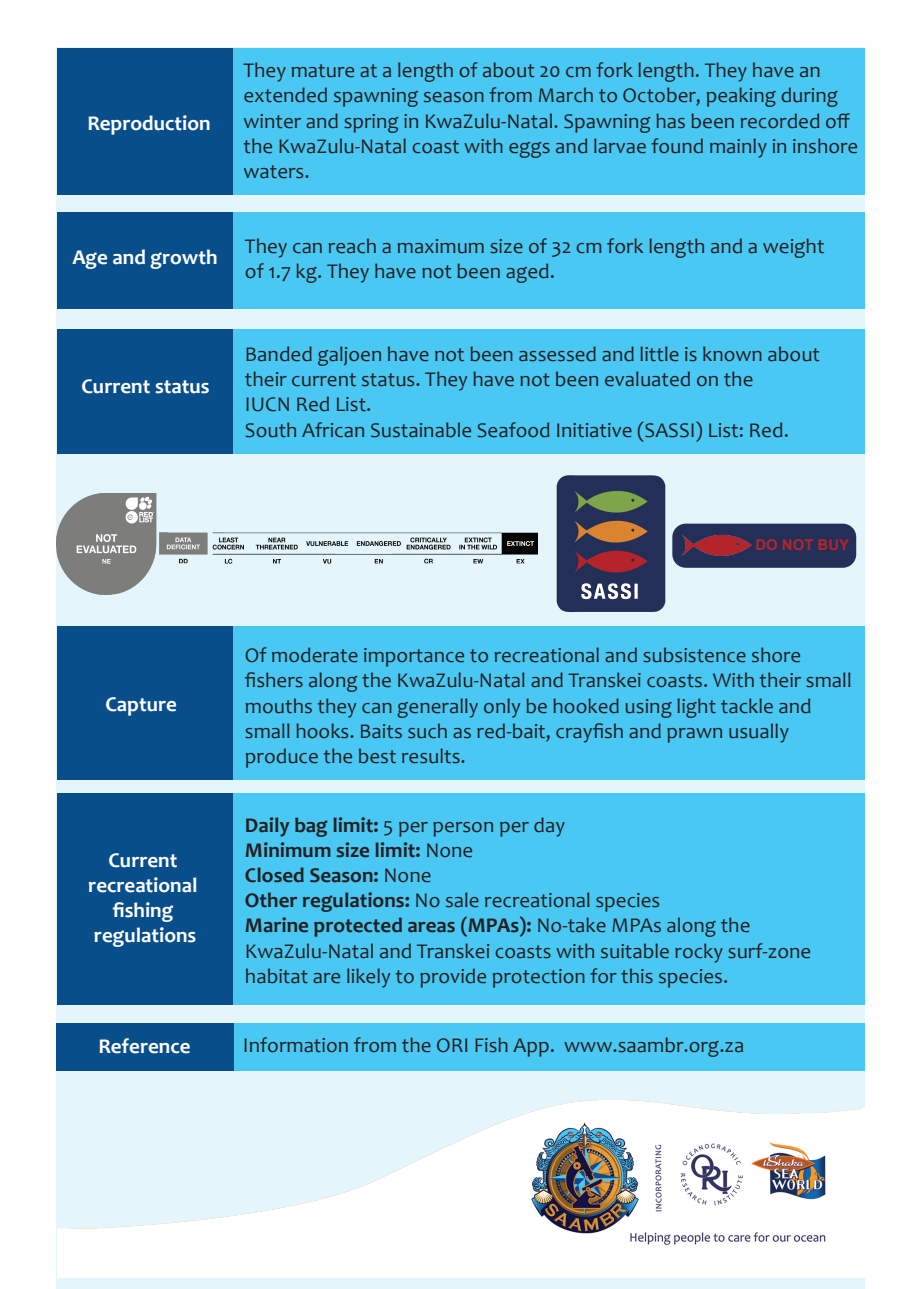
<style>
.page{position:relative;width:919px;height:1289px;background:#fff}
.page>*{position:absolute;margin:0;border:0;box-sizing:border-box;transform-origin:0 0}
.t1{font:21px/25.2px "Candara";color:#231f20}
.t2{font:700 21px/25.2px "Candara";color:#fff;text-align:center}
.t3{font:700 15px "Arial";color:#b5242a}
.s1{font-weight:700}
</style>
<div class="page">
<div style="left:57px;top:48px;width:807px;height:1240px;background:#e4f5fc"></div>
<img style="left:556px;top:475px;width:110px;height:138px">
<div style="left:57px;top:48px;width:177px;height:146px;background:#084e8b"></div>
<div style="left:234px;top:48px;width:630px;height:146px;background:#49c8f4"></div>
<div style="left:57px;top:212px;width:177px;height:96px;background:#084e8b"></div>
<div style="left:234px;top:212px;width:630px;height:96px;background:#49c8f4"></div>
<div style="left:57px;top:329px;width:177px;height:125px;background:#084e8b"></div>
<div style="left:234px;top:329px;width:630px;height:125px;background:#49c8f4"></div>
<div style="left:57px;top:626px;width:177px;height:153px;background:#084e8b"></div>
<div style="left:234px;top:626px;width:630px;height:153px;background:#49c8f4"></div>
<div style="left:57px;top:793px;width:177px;height:211px;background:#084e8b"></div>
<div style="left:234px;top:793px;width:630px;height:211px;background:#49c8f4"></div>
<div style="left:56px;top:1023px;width:178px;height:47px;background:#084e8b"></div>
<div style="left:234px;top:1023px;width:630px;height:48px;background:#49c8f4"></div>
<div style="left:672px;top:523px;width:184px;height:44px;background:#242f58;border-radius:14px"></div>
<img style="left:682px;top:534px;width:69px;height:22px">
<img style="left:56px;top:1070px;width:808px;height:207px">
<img style="left:56px;top:494px;width:482px;height:100px">
<p class="t2" style="left:87px;top:110px;width:125px">Reproduction</p>
<p class="t1" style="left:243px;top:58px;width:616px">They mature at a length of about 20 cm fork length. They have an extended spawning season from March to October, peaking during winter and spring in KwaZulu-Natal. Spawning has been recorded off the KwaZulu-Natal coast with eggs and larvae found mainly in inshore waters.</p>
<p class="t2" style="left:72px;top:244px;width:147px">Age and growth</p>
<p class="t1" style="left:245px;top:233px;width:581px">They can reach a maximum size of 32 cm fork length and a weight of 1.7 kg. They have not been aged.</p>
<p class="t2" style="left:81px;top:373px;width:130px">Current status</p>
<p class="t1" style="left:245px;top:341px;width:576px">Banded galjoen have not been assessed and little is known about their current status. They have not been evaluated on the<br>IUCN Red List.<br>South African Sustainable Seafood Initiative (SASSI) List: Red.</p>
<p class="t2" style="left:105px;top:691px;width:73px">Capture</p>
<p class="t2" style="left:88px;top:847px;width:111px">Current recreational fishing regulations</p>
<p class="t3" style="left:755px;top:534px;width:95px">DO NOT BUY</p>
<p class="t1" style="left:245px;top:642px;width:608px">Of moderate importance to recreational and subsistence shore fishers along the KwaZulu-Natal and Transkei coasts. With their small mouths they can generally only be hooked using light tackle and small hooks. Baits such as red-bait, crayfish and prawn usually produce the best results.</p>
<p class="t1" style="left:245px;top:812px;width:567px"><span class="s1">Daily bag limit:</span> 5 per person per day<br><span class="s1">Minimum size limit:</span> None<br><span class="s1">Closed Season:</span> None<br><span class="s1">Other regulations:</span> No sale recreational species<br><span class="s1">Marine protected areas (MPAs):</span> No-take MPAs along the KwaZulu-Natal and Transkei coasts with suitable rocky surf-zone habitat are likely to provide protection for this species.</p>
<p class="t2" style="left:98px;top:1033px;width:94px">Reference</p>
<p class="t1" style="left:243px;top:1032px;width:503px">Information from the ORI Fish App. www.saambr.org.za</p>
</div>
